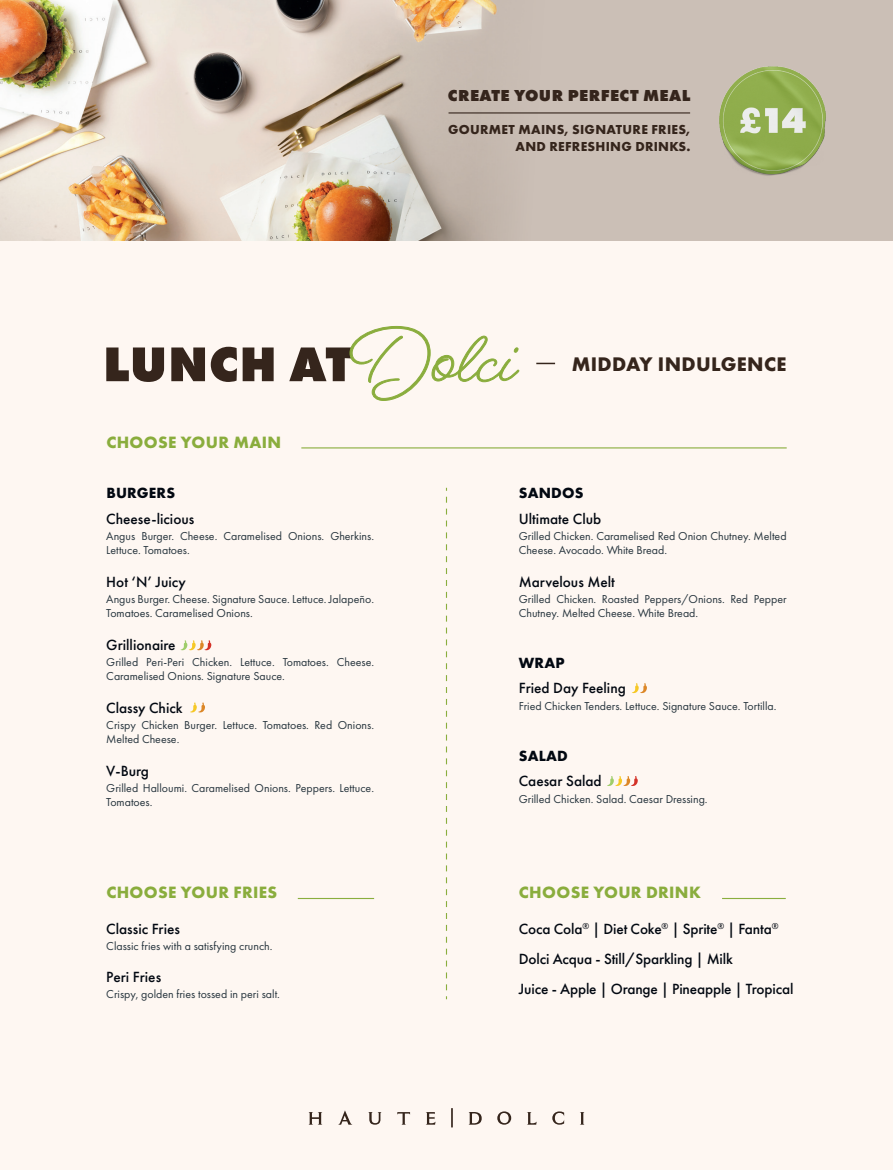
<style>
.page{position:relative;width:893px;height:1170px;background:#fff}
.page>*{position:absolute;margin:0;border:0;box-sizing:border-box;transform-origin:0 0}
.t1{font:700 20.4px "Futura PT";letter-spacing:.02em;color:#35251c}
.t2{font:700 16.95px "Futura PT";letter-spacing:.02em;color:#8aad3d}
.t3{font:800 16.5px "Futura PT";letter-spacing:.02em;color:#35251c}
.t4{font:500 15.3px/30px "Futura PT";color:#020811}
.t5{font:700 15.3px "Futura PT";letter-spacing:.01em;color:#020811}
.t6{font:700 13.5px/16.5px "Futura PT";letter-spacing:.02em;color:#35251c;text-align:right}
.t7{font:11.85px/13.5px "Futura PT";color:#26343d}
</style>
<div class="page">
<div style="left:0;top:0;width:893px;height:1169px;background:#fef7f2"></div>
<svg style="left:106px;top:347px;width:58px;height:35px"></svg>
<svg style="left:171px;top:347px;width:34px;height:34px"></svg>
<svg style="left:211px;top:347px;width:26px;height:35px"></svg>
<svg style="left:243px;top:347px;width:31px;height:34px"></svg>
<svg style="left:289px;top:326px;width:230px;height:75px"></svg>
<svg style="left:536px;top:362px;width:19px;height:2px"></svg>
<svg style="left:451px;top:1108px;width:2px;height:19px"></svg>
<svg style="left:497px;top:1111px;width:14px;height:13px"></svg>
<svg style="left:468px;top:1112px;width:14px;height:12px"></svg>
<svg style="left:308px;top:1112px;width:14px;height:12px"></svg>
<svg style="left:339px;top:1110px;width:12px;height:14px"></svg>
<svg style="left:397px;top:1112px;width:13px;height:12px"></svg>
<svg style="left:368px;top:1112px;width:14px;height:12px"></svg>
<svg style="left:426px;top:1112px;width:9px;height:12px"></svg>
<svg style="left:527px;top:1112px;width:10px;height:12px"></svg>
<svg style="left:580px;top:1112px;width:5px;height:12px"></svg>
<svg style="left:552px;top:1111px;width:12px;height:13px"></svg>
<svg style="left:446px;top:488px;width:1px;height:511px"></svg>
<hr style="left:301px;top:447px;width:486px;height:1px;background:#8aae3e">
<hr style="left:722px;top:897px;width:64px;height:2px;background:#8aae3e">
<hr style="left:298px;top:897px;width:76px;height:2px;background:#8aae3e">
<svg style="left:632px;top:683px;width:15px;height:10px"></svg>
<svg style="left:181px;top:640px;width:30px;height:10px"></svg>
<svg style="left:607px;top:776px;width:31px;height:10px"></svg>
<svg style="left:190px;top:702px;width:15px;height:10px"></svg>
<img style="left:0;top:0;width:280px;height:240px">
<svg style="left:280px;top:0;width:613px;height:240px;background:#c9bbae"></svg>
<hr style="left:448px;top:112px;width:242px;height:1px;background:#35251c">
<img style="left:708px;top:67px;width:123px;height:116px">
<h3 class="t3" style="left:448px;top:85px;width:244px">CREATE YOUR PERFECT MEAL</h3>
<p class="t6" style="left:448px;top:121px;width:244px">GOURMET MAINS, SIGNATURE FRIES,<br>AND REFRESHING DRINKS.</p>
<h2 class="t2" style="left:106px;top:431px;width:176px">CHOOSE YOUR MAIN</h2>
<p class="t5" style="left:106px;top:483px;width:70px">BURGERS</p>
<p class="t4" style="left:106px;top:503px;width:90px">Cheese-licious</p>
<p class="t7" style="left:106px;top:529px;width:269px">Angus Burger. Cheese. Caramelised Onions. Gherkins.<br>Lettuce. Tomatoes.</p>
<p class="t4" style="left:106px;top:566px;width:81px">Hot ‘N’ Juicy</p>
<p class="t7" style="left:106px;top:592px;width:269px">Angus Burger. Cheese. Signature Sauce. Lettuce. Jalapeño.<br>Tomatoes. Caramelised Onions.</p>
<p class="t4" style="left:106px;top:629px;width:71px">Grillionaire</p>
<p class="t7" style="left:106px;top:655px;width:269px">Grilled Peri-Peri Chicken. Lettuce. Tomatoes. Cheese.<br>Caramelised Onions. Signature Sauce.</p>
<p class="t4" style="left:106px;top:692px;width:78px">Classy Chick</p>
<p class="t7" style="left:106px;top:718px;width:269px">Crispy Chicken Burger. Lettuce. Tomatoes. Red Onions.<br>Melted Cheese.</p>
<p class="t4" style="left:106px;top:755px;width:44px">V-Burg</p>
<p class="t7" style="left:106px;top:781px;width:269px">Grilled Halloumi. Caramelised Onions. Peppers. Lettuce.<br>Tomatoes.</p>
<h2 class="t2" style="left:106px;top:881px;width:172px">CHOOSE YOUR FRIES</h2>
<p class="t4" style="left:106px;top:913px;width:75px">Classic Fries</p>
<p class="t7" style="left:106px;top:939px;width:168px">Classic fries with a satisfying crunch.</p>
<p class="t4" style="left:106px;top:961px;width:56px">Peri Fries</p>
<p class="t7" style="left:106px;top:987px;width:175px">Crispy, golden fries tossed in peri salt.</p>
<h1 class="t1" style="left:572px;top:351px;width:216px">MIDDAY INDULGENCE</h1>
<p class="t5" style="left:519px;top:483px;width:66px">SANDOS</p>
<p class="t4" style="left:519px;top:503px;width:84px">Ultimate Club</p>
<p class="t7" style="left:519px;top:529px;width:269px">Grilled Chicken. Caramelised Red Onion Chutney. Melted<br>Cheese. Avocado. White Bread.</p>
<p class="t4" style="left:519px;top:566px;width:98px">Marvelous Melt</p>
<p class="t7" style="left:519px;top:592px;width:269px">Grilled Chicken. Roasted Peppers/Onions. Red Pepper<br>Chutney. Melted Cheese. White Bread.</p>
<p class="t5" style="left:519px;top:652px;width:47px">WRAP</p>
<p class="t4" style="left:519px;top:673px;width:109px">Fried Day Feeling</p>
<p class="t7" style="left:519px;top:699px;width:259px">Fried Chicken Tenders. Lettuce. Signature Sauce. Tortilla.</p>
<p class="t5" style="left:519px;top:745px;width:50px">SALAD</p>
<p class="t4" style="left:519px;top:766px;width:84px">Caesar Salad</p>
<p class="t7" style="left:519px;top:792px;width:190px">Grilled Chicken. Salad. Caesar Dressing.</p>
<h2 class="t2" style="left:519px;top:881px;width:183px">CHOOSE YOUR DRINK</h2>
<p class="t4" style="left:519px;top:913px;width:276px">Coca Cola<sup>®</sup> | Diet Coke<sup>®</sup> | Sprite<sup>®</sup> | Fanta<sup>®<br></sup>Dolci Acqua - Still/Sparkling | Milk<br>Juice - Apple | Orange | Pineapple | Tropical</p>
</div>
